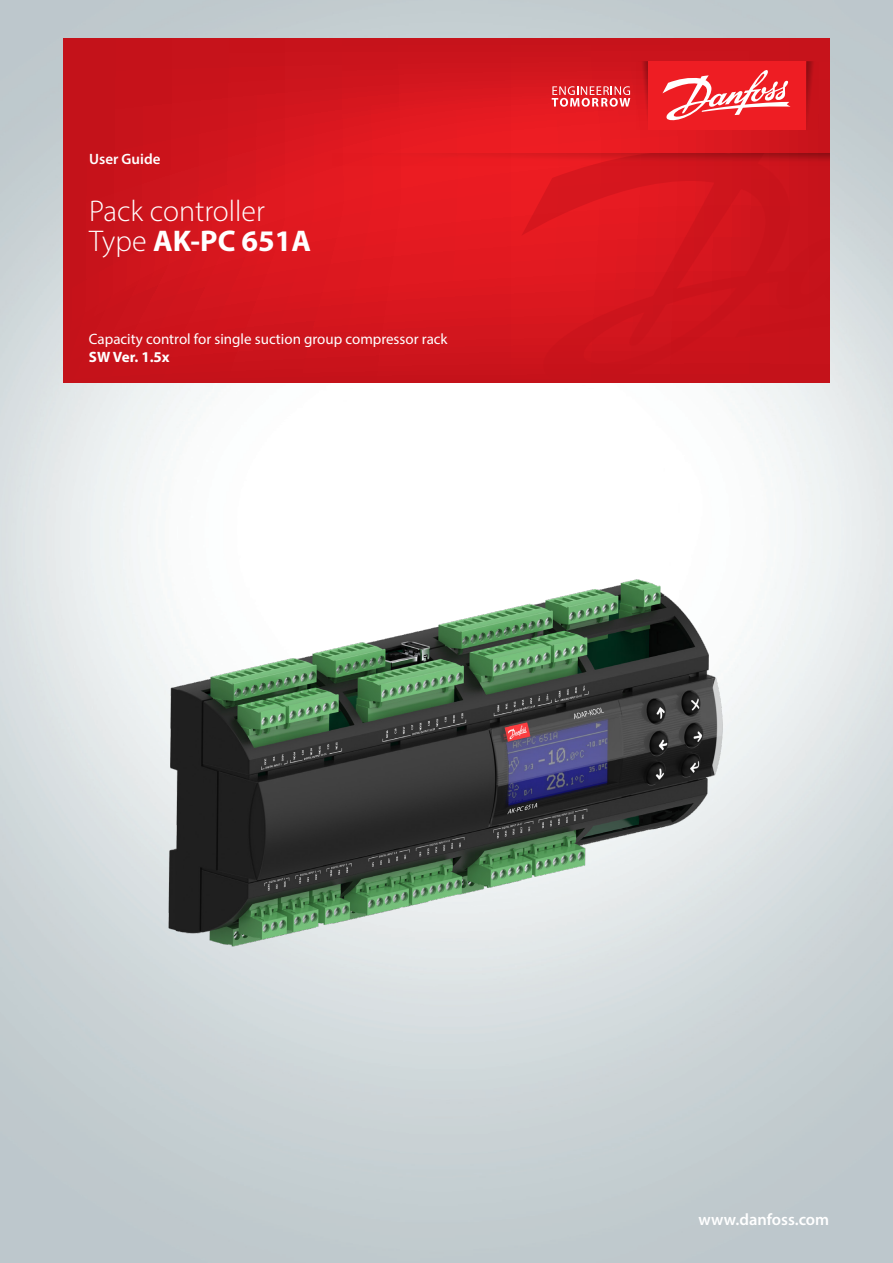
<style>
.page{position:relative;width:893px;height:1263px;background:#fff}
.page>*{position:absolute;margin:0;border:0;box-sizing:border-box;transform-origin:0 0}
.t1{font:300 30px/30px "Myriad Pro";color:#fff}
.t2{font:600 16.5px "Myriad Pro";color:#fff}
.t3{font:15px "Myriad Pro";color:#fff}
.t4{font:700 15px "Myriad Pro";color:#fff}
.t5{font:600 15px "Myriad Pro";color:#fff}
.s1{font-weight:700}
</style>
<div class="page">
<img style="left:0;top:0;width:893px;height:1263px">
<svg style="left:64px;top:38px;width:765px;height:345px"></svg>
<svg style="left:521px;top:166px;width:308px;height:217px;fill:#ce151d"></svg>
<svg style="left:806px;top:61px;width:13px;height:69px"></svg>
<svg style="left:636px;top:61px;width:12px;height:69px"></svg>
<div style="left:648px;top:61px;width:158px;height:69px;background:#ee1d23"></div>
<svg style="left:552px;top:86px;width:78px;height:21px"></svg>
<svg style="left:662px;top:70px;width:128px;height:51px"></svg>
<svg style="left:332px;top:153px;width:497px;height:13px"></svg>
<img style="left:154px;top:574px;width:580px;height:389px">
<p class="t5" style="left:89px;top:150px;width:73px">User Guide</p>
<h1 class="t1" style="left:89px;top:196px;width:223px">Pack controller<br>Type <span class="s1">AK-PC 651A</span></h1>
<p class="t3" style="left:89px;top:330px;width:360px">Capacity control for single suction group compressor rack</p>
<p class="t4" style="left:89px;top:347px;width:82px">SW Ver. 1.5x</p>
<p class="t2" style="left:699px;top:1208px;width:132px">www.danfoss.com</p>
</div>
